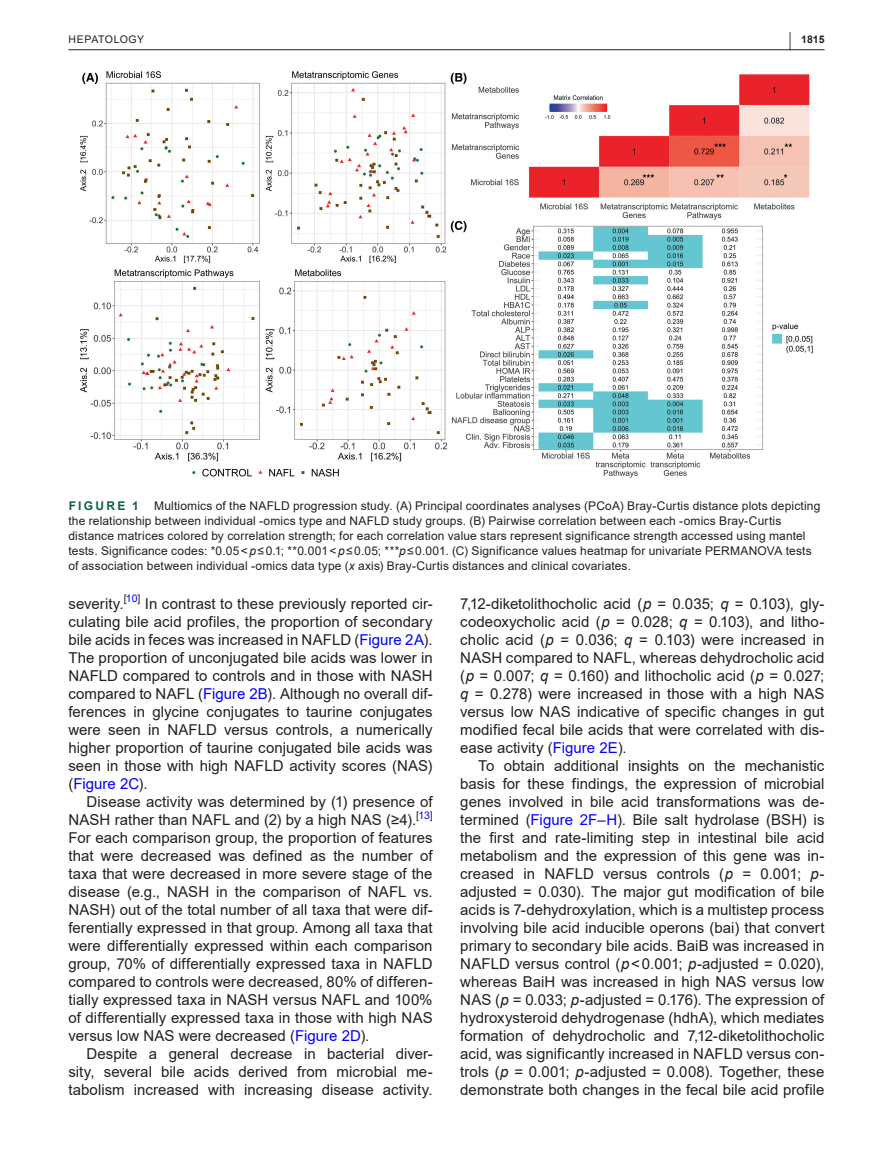
<style>
.page{position:relative;width:893px;height:1174px;background:#fff}
.page>*{position:absolute;margin:0;border:0;box-sizing:border-box;transform-origin:0 0}
.t1{font:700 19.5px "Arial";color:#231f20;scale:.38 1}
.t2{font:15px/18px "Arial";letter-spacing:.005em;color:#231f20;text-align:justify}
.t3{font:12px/15px "Arial";letter-spacing:.01em;color:#231f20}
.t4{font:700 12px "Arial";letter-spacing:.19em;color:#0d6341}
.t5{font:10.5px "Arial";letter-spacing:.025em;color:#231f20}
.t6{font:700 10.5px "Arial";color:#231f20}
.s1{font-style:italic}
.s2{color:#00f}
</style>
<div class="page">
<hr style="left:68px;top:49px;width:756px;height:1px;background:#231f20">
<img style="left:80px;top:71px;width:733px;height:407px">
<h1 class="t1" style="left:789px;top:25px;width:7px">|</h1>
<p class="t5" style="left:69px;top:32px;width:77px">HEPATOLOGY</p>
<p class="t6" style="left:801px;top:32px;width:25px">1815</p>
<p class="t3" style="left:68px;top:498px;width:753px;text-indent:86px">Multiomics of the NAFLD progression study. (A) Principal coordinates analyses (PCoA) Bray-Curtis distance plots depicting the relationship between individual -omics type and NAFLD study groups. (B) Pairwise correlation between each -omics Bray-Curtis distance matrices colored by correlation strength; for each correlation value stars represent significance strength accessed using mantel tests. Significance codes: *0.05&lt;<span class="s1">p</span>≤0.1; **0.001&lt;<span class="s1">p</span>≤0.05; ***<span class="s1">p</span>≤0.001. (C) Significance values heatmap for univariate PERMANOVA tests of association between individual -omics data type (<span class="s1">x</span> axis) Bray-Curtis distances and clinical covariates.</p>
<p class="t4" style="left:69px;top:498px;width:72px">FIGURE 1</p>
<p class="t2" style="left:68px;top:595px;width:57px">severity.</p>
<p class="t5" style="left:124px;top:591px;width:18px">[<span class="s2">10</span>]</p>
<p class="t2" style="left:68px;top:595px;width:366px;text-indent:76px">In contrast to these previously reported cir&shy;culating bile acid profiles, the proportion of secondary bile acids in feces was increased in NAFLD (<span class="s2">Figure 2A</span>).<br>The proportion of unconjugated bile acids was lower in NAFLD compared to controls and in those with NASH compared to NAFL (<span class="s2">Figure 2B</span>). Although no overall dif&shy;ferences in glycine conjugates to taurine conjugates were seen in NAFLD versus controls, a numerically higher proportion of taurine conjugated bile acids was seen in those with high NAFLD activity scores (NAS) (<span class="s2">Figure 2C</span>).</p>
<p class="t2" style="left:68px;top:793px;width:366px;text-indent:18px">Disease activity was determined by (1) presence of<br>NASH rather than NAFL and (2) by a high NAS (≥4).</p>
<p class="t5" style="left:416px;top:807px;width:18px">[<span class="s2">13</span>]</p>
<p class="t2" style="left:68px;top:829px;width:366px">For each comparison group, the proportion of features that were decreased was defined as the number of taxa that were decreased in more severe stage of the disease (e.g., NASH in the comparison of NAFL vs.<br>NASH) out of the total number of all taxa that were dif&shy;ferentially expressed in that group. Among all taxa that were differentially expressed within each comparison group, 70% of differentially expressed taxa in NAFLD compared to controls were decreased, 80% of differen&shy;tially expressed taxa in NASH versus NAFL and 100% of differentially expressed taxa in those with high NAS versus low NAS were decreased (<span class="s2">Figure 2D</span>).</p>
<p class="t2" style="left:68px;top:1045px;width:366px;text-indent:18px">Despite a general decrease in bacterial diver&shy;sity, several bile acids derived from microbial me&shy;tabolism increased with increasing disease activity.</p>
<p class="t2" style="left:460px;top:595px;width:366px">7,12-diketolithocholic acid (<span class="s1">p</span> = 0.035; <span class="s1">q</span> = 0.103), gly&shy;codeoxycholic acid (<span class="s1">p</span> = 0.028; <span class="s1">q</span> = 0.103), and litho&shy;cholic acid (<span class="s1">p</span> = 0.036; <span class="s1">q</span> = 0.103) were increased in NASH compared to NAFL, whereas dehydrocholic acid (<span class="s1">p</span> = 0.007; <span class="s1">q</span> = 0.160) and lithocholic acid (<span class="s1">p</span> = 0.027; <span class="s1">q</span> = 0.278) were increased in those with a high NAS versus low NAS indicative of specific changes in gut modified fecal bile acids that were correlated with dis&shy;ease activity (<span class="s2">Figure 2E</span>).</p>
<p class="t2" style="left:460px;top:757px;width:366px;text-indent:18px">To obtain additional insights on the mechanistic basis for these findings, the expression of microbial genes involved in bile acid transformations was de&shy;termined (<span class="s2">Figure 2F–H</span>). Bile salt hydrolase (BSH) is the first and rate-limiting step in intestinal bile acid metabolism and the expression of this gene was in&shy;creased in NAFLD versus controls (<span class="s1">p</span> = 0.001; <span class="s1">p&shy;</span>adjusted = 0.030). The major gut modification of bile acids is 7-dehydroxylation, which is a multistep process involving bile acid inducible operons (bai) that convert primary to secondary bile acids. BaiB was increased in NAFLD versus control (<span class="s1">p</span>&lt;0.001; <span class="s1">p</span>-adjusted = 0.020), whereas BaiH was increased in high NAS versus low NAS (<span class="s1">p</span> = 0.033; <span class="s1">p</span>-adjusted = 0.176). The expression of hydroxysteroid dehydrogenase (hdhA), which mediates formation of dehydrocholic and 7,12-diketolithocholic acid, was significantly increased in NAFLD versus con&shy;trols (<span class="s1">p</span> = 0.001; <span class="s1">p</span>-adjusted = 0.008). Together, these demonstrate both changes in the fecal bile acid profile</p>
</div>
